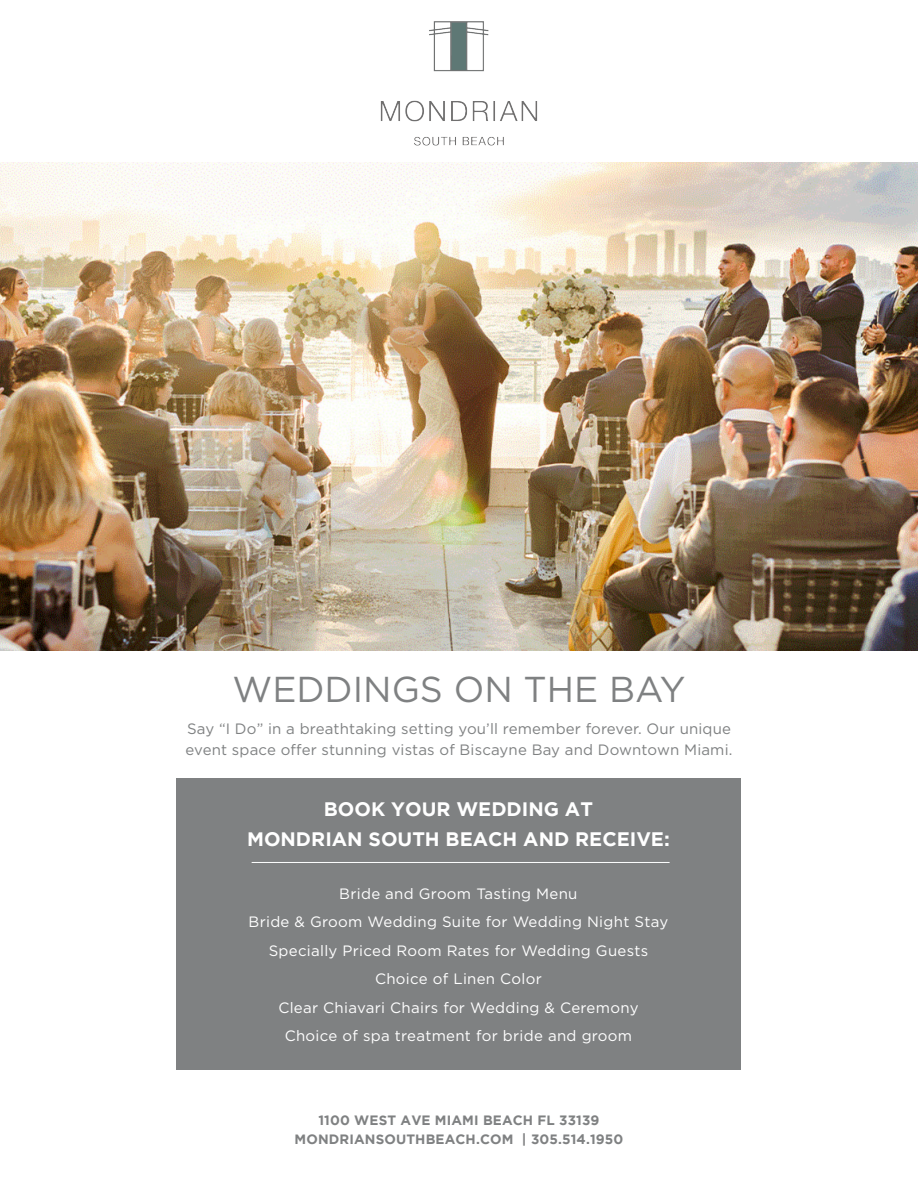
<style>
.page{position:relative;width:918px;height:1188px;background:#fff}
.page>*{position:absolute;margin:0;border:0;box-sizing:border-box;transform-origin:0 0}
.t1{font:36px "Gotham";color:#7f8182}
.t2{font:700 19.5px "Gotham";color:#fff}
.t3{font:15px "Gotham";letter-spacing:.02em;color:#fff}
.t4{font:15px/21px "Gotham";letter-spacing:.01em;color:#7f8182}
.t5{font:700 13.5px "Gotham";letter-spacing:.01em;color:#7f8182}
</style>
<div class="page">
<img style="left:0;top:162px;width:918px;height:488px">
<div style="left:176px;top:778px;width:565px;height:292px;background:#7f8182"></div>
<hr style="left:252px;top:862px;width:418px;height:1px;background:#fff">
<img style="left:380px;top:21px;width:158px;height:125px">
<p class="t1" style="left:233px;top:669px;width:454px">WEDDINGS ON THE BAY</p>
<p class="t4" style="left:186px;top:717px;width:548px">Say “I Do” in a breathtaking setting you’ll remember forever. Our unique event space offer stunning vistas of Biscayne Bay and Downtown Miami.</p>
<p class="t2" style="left:324px;top:798px;width:271px">BOOK YOUR WEDDING AT</p>
<p class="t2" style="left:247px;top:828px;width:424px">MONDRIAN SOUTH BEACH AND RECEIVE:</p>
<p class="t3" style="left:339px;top:885px;width:240px">Bride and Groom Tasting Menu</p>
<p class="t3" style="left:249px;top:914px;width:421px">Bride &amp; Groom Wedding Suite for Wedding Night Stay</p>
<p class="t3" style="left:269px;top:942px;width:381px">Specially Priced Room Rates for Wedding Guests</p>
<p class="t3" style="left:375px;top:971px;width:168px">Choice of Linen Color</p>
<p class="t3" style="left:278px;top:999px;width:362px">Clear Chiavari Chairs for Wedding &amp; Ceremony</p>
<p class="t3" style="left:285px;top:1028px;width:349px">Choice of spa treatment for bride and groom</p>
<p class="t5" style="left:318px;top:1112px;width:283px">1100 WEST AVE MIAMI BEACH FL 33139</p>
<p class="t5" style="left:295px;top:1132px;width:330px">MONDRIANSOUTHBEACH.COM | 305.514.1950</p>
</div>
